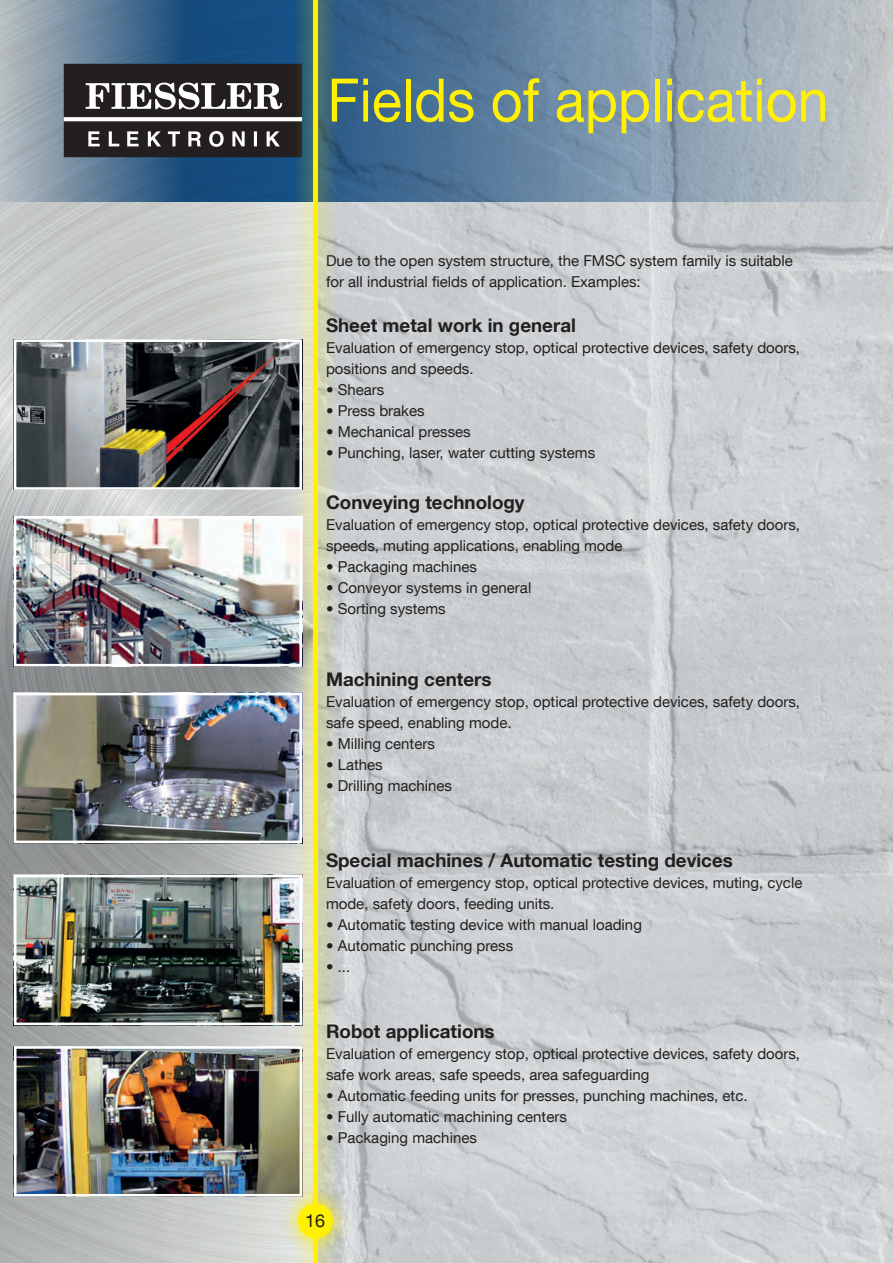
<style>
.page{position:relative;width:893px;height:1263px;background:#fff}
.page>*{position:absolute;margin:0;border:0;box-sizing:border-box;transform-origin:0 0}
.t1{font:60px "Helvetica Neue LT Com";color:#fff101;scale:.93 1}
.t2{font:700 18.75px "Helvetica Neue LT Com";color:#231f20}
.t3{font:18px "Helvetica Neue LT Com";color:#231f20}
.t4{font:15px/21px "Helvetica Neue LT Com";color:#231f20}
</style>
<div class="page">
<img style="left:0;top:202px;width:893px;height:1061px">
<svg style="left:0;top:0;width:293px;height:202px;background:#567897"></svg>
<div style="left:317px;top:0;width:576px;height:202px;background:linear-gradient(to right,#295986,#c6cacc)"></div>
<div style="left:65px;top:65px;width:236px;height:91px;background:#231f20"></div>
<div style="left:64px;top:64px;width:238px;height:93px;border:2px solid #231f20"></div>
<svg style="left:86px;top:83px;width:196px;height:26px"></svg>
<svg style="left:66px;top:117px;width:227px;height:4px"></svg>
<svg style="left:88px;top:131px;width:192px;height:16px"></svg>
<svg style="left:293px;top:0;width:45px;height:1263px;background:#b2bbad"></svg>
<div style="left:313px;top:0;width:5px;height:1263px;background:#fff101"></div>
<svg style="left:279px;top:1184px;width:73px;height:73px;background:#dadab3"></svg>
<div style="left:298px;top:1203px;width:35px;height:35px;background:#fff101;border-radius:50%"></div>
<img style="left:18px;top:879px;width:280px;height:142px">
<div style="left:14px;top:875px;width:288px;height:150px;border:3px solid #fff"></div>
<img style="left:18px;top:520px;width:280px;height:142px">
<div style="left:14px;top:516px;width:288px;height:150px;border:3px solid #fff"></div>
<img style="left:18px;top:697px;width:280px;height:142px">
<div style="left:14px;top:693px;width:288px;height:150px;border:3px solid #fff"></div>
<img style="left:18px;top:1050px;width:280px;height:142px">
<div style="left:14px;top:1046px;width:288px;height:150px;border:3px solid #fff"></div>
<img style="left:18px;top:343px;width:280px;height:143px">
<div style="left:14px;top:339px;width:288px;height:151px;border:3px solid #fff"></div>
<h1 class="t1" style="left:327px;top:63px;width:540px">Fields of application</h1>
<p class="t4" style="left:326px;top:250px;width:468px">Due to the open system structure, the FMSC system family is suitable for all industrial fields of application. Examples:</p>
<p class="t2" style="left:326px;top:313px;width:251px">Sheet metal work in general</p>
<p class="t4" style="left:326px;top:337px;width:476px">Evaluation of emergency stop, optical protective devices, safety doors, positions and speeds.</p>
<p class="t4" style="left:326px;top:379px;width:60px">• Shears</p>
<p class="t4" style="left:326px;top:400px;width:100px">• Press brakes</p>
<p class="t4" style="left:326px;top:421px;width:146px">• Mechanical presses</p>
<p class="t4" style="left:326px;top:442px;width:271px">• Punching, laser, water cutting systems</p>
<p class="t2" style="left:326px;top:490px;width:200px">Conveying technology</p>
<p class="t4" style="left:326px;top:514px;width:476px">Evaluation of emergency stop, optical protective devices, safety doors, speeds, muting applications, enabling mode</p>
<p class="t4" style="left:326px;top:556px;width:152px">• Packaging machines</p>
<p class="t4" style="left:326px;top:577px;width:207px">• Conveyor systems in general</p>
<p class="t4" style="left:326px;top:598px;width:121px">• Sorting systems</p>
<p class="t2" style="left:326px;top:667px;width:167px">Machining centers</p>
<p class="t4" style="left:326px;top:691px;width:476px">Evaluation of emergency stop, optical protective devices, safety doors, safe speed, enabling mode.</p>
<p class="t4" style="left:326px;top:733px;width:110px">• Milling centers</p>
<p class="t4" style="left:326px;top:754px;width:58px">• Lathes</p>
<p class="t4" style="left:326px;top:775px;width:128px">• Drilling machines</p>
<p class="t2" style="left:326px;top:849px;width:408px">Special machines / Automatic testing devices</p>
<p class="t4" style="left:326px;top:872px;width:478px">Evaluation of emergency stop, optical protective devices, muting, cycle mode, safety doors, feeding units.</p>
<p class="t4" style="left:326px;top:914px;width:317px">• Automatic testing device with manual loading</p>
<p class="t4" style="left:326px;top:935px;width:189px">• Automatic punching press</p>
<p class="t4" style="left:326px;top:956px;width:26px">• ...</p>
<p class="t2" style="left:326px;top:1020px;width:170px">Robot applications</p>
<p class="t4" style="left:326px;top:1043px;width:476px">Evaluation of emergency stop, optical protective devices, safety doors, safe work areas, safe speeds, area safeguarding</p>
<p class="t4" style="left:326px;top:1085px;width:423px">• Automatic feeding units for presses, punching machines, etc.</p>
<p class="t4" style="left:326px;top:1106px;width:242px">• Fully automatic machining centers</p>
<p class="t4" style="left:326px;top:1127px;width:152px">• Packaging machines</p>
<p class="t3" style="left:305px;top:1210px;width:22px">16</p>
</div>
